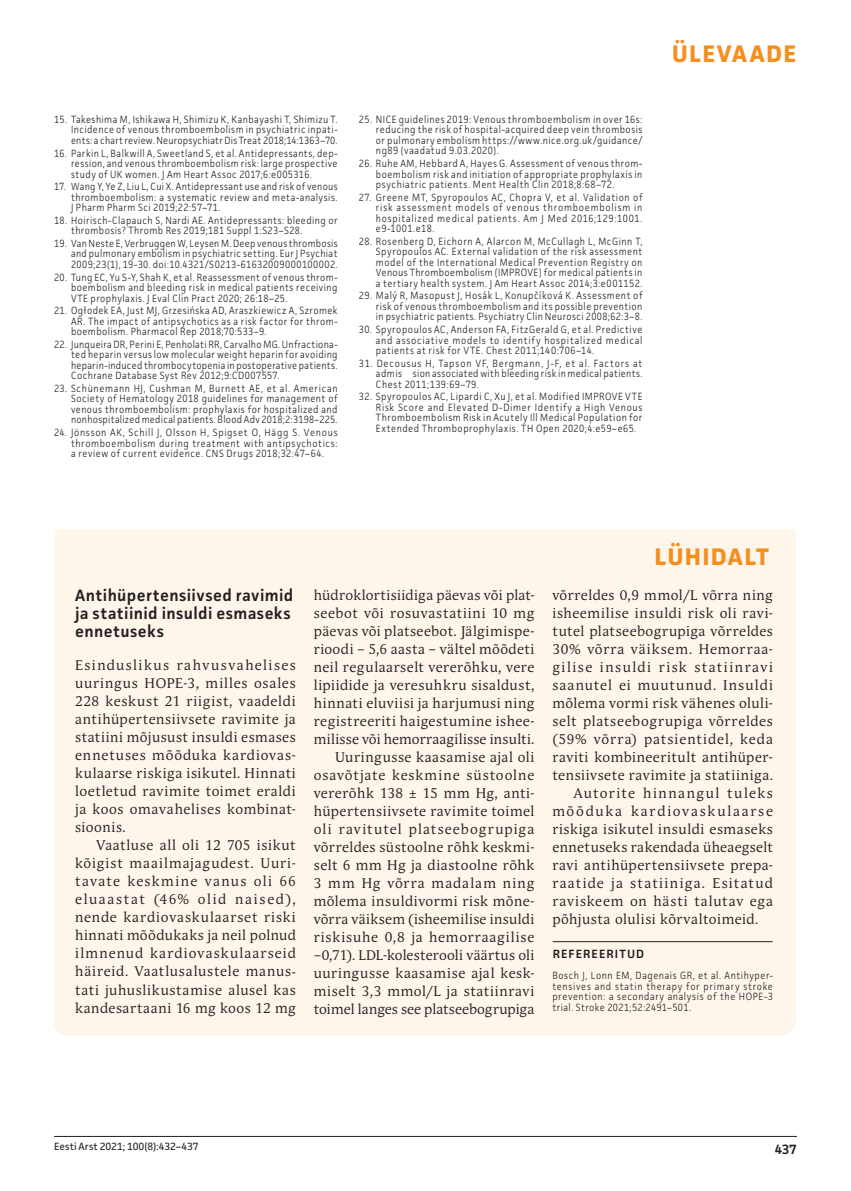
<style>
.page{position:relative;width:851px;height:1191px;background:#fff}
.page>*{position:absolute;margin:0;border:0;box-sizing:border-box;transform-origin:0 0}
.t1{font:700 24px "Facit";letter-spacing:.055em;color:#f68e1e}
.t2{font:600 16.5px/18px "Facit";letter-spacing:.025em;color:#231f20}
.t3{font:13.95px/18px "Andulka Book Pro";letter-spacing:.045em;color:#231f20;text-align:justify}
.t4{font:13.95px "Andulka Book Pro";letter-spacing:.065em;color:#231f20}
.t5{font:13.95px "Andulka Book Pro";letter-spacing:.11em;color:#231f20}
.t6{font:13.95px "Andulka Book Pro";letter-spacing:.025em;color:#231f20}
.t7{font:13.95px "Andulka Book Pro";letter-spacing:.095em;color:#231f20}
.t8{font:13.95px "Andulka Book Pro";letter-spacing:.07em;color:#231f20}
.t9{font:13.95px "Andulka Book Pro";letter-spacing:.075em;color:#231f20}
.t10{font:13.95px "Andulka Book Pro";letter-spacing:.13em;color:#231f20}
.t11{font:600 13.5px "Facit";color:#231f20}
.t12{font:600 12px "Facit";letter-spacing:.09em;color:#231f20}
.t13{font:300 10.5px/10.5px "Facit";letter-spacing:.045em;color:#231f20;text-align:justify;scale:.9 1}
.t14{font:10.5px "Facit";letter-spacing:-.005em;color:#231f20}
</style>
<div class="page">
<hr style="left:54px;top:1136px;width:742px;height:1px;background:#231f20">
<div style="left:54px;top:529px;width:742px;height:507px;background:#fef6eb"></div>
<hr style="left:552px;top:941px;width:220px;height:1px;background:#231f20">
<p class="t13" style="left:71px;top:114px;width:297px;text-indent:-17px">15. Takeshima M, Ishikawa H, Shimizu K, Kanbayashi T, Shimizu T.<br>Incidence of venous thromboembolism in psychiatric inpati&shy;ents: a chart review. Neuropsychiatr Dis Treat 2018;14:1363–70.</p>
<p class="t13" style="left:71px;top:147px;width:297px;text-indent:-17px">16. Parkin L, Balkwill A, Sweetland S, et al. Antidepressants, dep&shy;ression, and venous thromboembolism risk: large prospective study of UK women. J Am Heart Assoc 2017;6:e005316.</p>
<p class="t13" style="left:71px;top:181px;width:297px;text-indent:-17px">17. Wang Y, Ye Z, Liu L, Cui X. Antidepressant use and risk of venous thromboembolism: a systematic review and meta-analysis.<br>J Pharm Pharm Sci 2019;22:57–71.</p>
<p class="t13" style="left:71px;top:215px;width:297px;text-indent:-17px">18. Hoirisch-Clapauch S, Nardi AE. Antidepressants: bleeding or thrombosis? Thromb Res 2019;181 Suppl 1:S23–S28.</p>
<p class="t13" style="left:71px;top:238px;width:298px;text-indent:-17px">19. Van Neste E, Verbruggen W, Leysen M. Deep venous thrombosis and pulmonary embolism in psychiatric setting. Eur J Psychiat 2009;23(1), 19-30. doi:10.4321/S0213-61632009000100002.</p>
<p class="t13" style="left:71px;top:271px;width:297px;text-indent:-17px">20. Tung EC, Yu S-Y, Shah K, et al. Reassessment of venous throm&shy;boembolism and bleeding risk in medical patients receiving VTE prophylaxis. J Eval Clin Pract 2020; 26:18–25.</p>
<p class="t13" style="left:71px;top:305px;width:297px;text-indent:-17px">21. Ogłodek EA, Just MJ, Grzesińska AD, Araszkiewicz A, Szromek AR. The impact of antipsychotics as a risk factor for throm&shy;boembolism. Pharmacol Rep 2018;70:533–9.</p>
<p class="t13" style="left:71px;top:339px;width:297px;text-indent:-17px">22. Junqueira DR, Perini E, Penholati RR, Carvalho MG. Unfractiona&shy;ted heparin versus low molecular weight heparin for avoiding heparin-induced thrombocytopenia in postoperative patients.<br>Cochrane Database Syst Rev 2012;9:CD007557.</p>
<p class="t13" style="left:71px;top:383px;width:298px;text-indent:-17px">23. Schünemann HJ, Cushman M, Burnett AE, et al. American Society of Hematology 2018 guidelines for management of venous thromboembolism: prophylaxis for hospitalized and nonhospitalized medical patients. Blood Adv 2018;2:3198–225.</p>
<p class="t13" style="left:71px;top:427px;width:297px;text-indent:-17px">24. Jönsson AK, Schill J, Olsson H, Spigset O, Hägg S. Venous thromboembolism during treatment with antipsychotics: a review of current evidence. CNS Drugs 2018;32:47–64.</p>
<p class="t13" style="left:376px;top:114px;width:297px;text-indent:-17px">25. NICE guidelines 2019: Venous thromboembolism in over 16s: reducing the risk of hospital-acquired deep vein thrombosis or pulmonary embolism https://www.nice.org.uk/guidance/ ng89 (vaadatud 9.03.2020).</p>
<p class="t13" style="left:376px;top:158px;width:297px;text-indent:-17px">26. Ruhe AM, Hebbard A, Hayes G. Assessment of venous throm&shy;boembolism risk and initiation of appropriate prophylaxis in psychiatric patients. Ment Health Clin 2018;8:68–72.</p>
<p class="t13" style="left:376px;top:191px;width:297px;text-indent:-17px">27. Greene MT, Spyropoulos AC, Chopra V, et al. Validation of risk assessment models of venous thromboembolism in hospitalized medical patients. Am J Med 2016;129:1001. e9-1001.e18.</p>
<p class="t13" style="left:376px;top:236px;width:297px;text-indent:-17px">28. Rosenberg D, Eichorn A, Alarcon M, McCullagh L, McGinn T, Spyropoulos AC. External validation of the risk assessment model of the International Medical Prevention Registry on Venous Thromboembolism (IMPROVE) for medical patients in a tertiary health system. J Am Heart Assoc 2014;3:e001152.</p>
<p class="t13" style="left:376px;top:290px;width:297px;text-indent:-17px">29. Malý R, Masopust J, Hosák L, Konupčíková K. Assessment of risk of venous thromboembolism and its possible prevention in psychiatric patients. Psychiatry Clin Neurosci 2008;62:3–8.</p>
<p class="t13" style="left:376px;top:324px;width:297px;text-indent:-17px">30. Spyropoulos AC, Anderson FA, FitzGerald G, et al. Predictive and associative models to identify hospitalized medical patients at risk for VTE. Chest 2011;140:706–14.</p>
<p class="t13" style="left:376px;top:357px;width:297px;text-indent:-17px">31. Decousus H, Tapson VF, Bergmann, J-F, et al. Factors at admis sion associated with bleeding risk in medical patients.<br>Chest 2011;139:69–79.</p>
<p class="t13" style="left:376px;top:391px;width:298px;text-indent:-17px">32. Spyropoulos AC, Lipardi C, Xu J, et al. Modified IMPROVE VTE Risk Score and Elevated D-Dimer Identify a High Venous Thromboembolism Risk in Acutely Ill Medical Population for Extended Thromboprophylaxis. TH Open 2020;4:e59–e65.</p>
<h1 class="t1" style="left:671px;top:39px;width:126px">ÜLEVAADE</h1>
<h1 class="t1" style="left:654px;top:541px;width:72px">LÜHIDAL</h1>
<h1 class="t1" style="left:756px;top:541px;width:14px">T</h1>
<h2 class="t2" style="left:75px;top:586px;width:220px">Antihüpertensiivsed ravimid ja statiinid insuldi esmaseks ennetuseks</h2>
<p class="t3" style="left:75px;top:656px;width:222px">Esinduslikus rahvusvahelises uuringus HOPE-3, milles osales 228 keskust 21 riigist, vaadeldi antihüpertensiivsete ravimite ja statiini mõjusust insuldi esmases ennetuses mõõduka kardiovas&shy;kulaarse riskiga isikutel. Hinnati loetletud ravimite toimet eraldi ja koos omavahelises kombinat&shy;sioonis.</p>
<p class="t3" style="left:75px;top:836px;width:222px;text-indent:21px">Vaatluse all oli 12 705 isikut kõigist maailmajagudest. Uuri&shy;tavate keskmine vanus oli 66 eluaastat (46% olid naised), nende kardiovaskulaarset riski hinnati mõõdukaks ja neil polnud ilmnenud kardiovaskulaarseid häireid. Vaatlusalustele manus&shy;tati juhuslikustamise alusel kas kandesartaani 16 mg koos 12 mg</p>
<p class="t3" style="left:314px;top:586px;width:222px;text-align:right">hüdroklortisiidiga päevas või plat&shy;seebot või rosuvastatiini 10 mg päevas või platseebot. Jälgimispe&shy;rioodi – 5,6 aasta – vältel mõõdeti neil regulaarselt vererõhku, vere lipiidide ja veresuhkru sisaldust, hinnati eluviisi ja harjumusi ning registreeriti haigestumine ishee&shy;milisse või hemorraagilisse insulti.<br>Uuringusse kaasamise ajal oli osavõtjate keskmine süstoolne vererõhk 138 ± 15 mm Hg, anti&shy;hüpertensiivsete ravimite toimel oli ravitutel platseebogrupiga võrreldes süstoolne rõhk keskmi&shy;selt 6 mm Hg ja diastoolne rõhk 3 mm Hg võrra madalam ning mõlema insuldivormi risk mõne&shy;võrra väiksem (isheemilise insuldi riskisuhe 0,8 ja hemorraagilise –0,71). LDL-kolesterooli väärtus oli uuringusse kaasamise ajal kesk&shy;miselt 3,3 mmol/L ja statiinravi toimel langes see platseebogrupiga</p>
<h3 class="t3" style="left:552px;top:586px;width:222px">võrreldes 0,9 mmol/L võrra ning</h3>
<h3 class="t3" style="left:552px;top:603px;width:222px">isheemilise insuldi risk oli ravi-</h3>
<h3 class="t3" style="left:552px;top:622px;width:222px">tutel platseebogrupiga võrreldes</h3>
<h3 class="t4" style="left:552px;top:640px;width:222px">30% võrra väiksem. Hemorraa-</h3>
<h3 class="t5" style="left:552px;top:658px;width:222px">gilise insuldi risk statiinravi</h3>
<h3 class="t9" style="left:552px;top:676px;width:222px">saanutel ei muutunud. Insuldi</h3>
<h3 class="t3" style="left:552px;top:693px;width:222px">mõlema vormi risk vähenes oluli-</h3>
<h3 class="t3" style="left:552px;top:712px;width:222px">selt platseebogrupiga võrreldes</h3>
<h3 class="t8" style="left:552px;top:730px;width:222px">(59% võrra) patsientidel, keda</h3>
<h3 class="t3" style="left:552px;top:747px;width:222px">raviti kombineeritult antihüper-</h3>
<h3 class="t3" style="left:552px;top:766px;width:222px">tensiivsete ravimite ja statiiniga.</h3>
<h3 class="t5" style="left:573px;top:784px;width:201px">Autorite hinnangul tuleks</h3>
<h3 class="t10" style="left:552px;top:802px;width:222px">mõõduka kardiovaskulaarse</h3>
<h3 class="t3" style="left:552px;top:819px;width:222px">riskiga isikutel insuldi esmaseks</h3>
<h3 class="t6" style="left:552px;top:838px;width:222px">ennetuseks rakendada üheaegselt</h3>
<h3 class="t3" style="left:552px;top:855px;width:222px">ravi antihüpertensiivsete prepa-</h3>
<h3 class="t7" style="left:552px;top:874px;width:222px">raatide ja statiiniga. Esitatud</h3>
<h3 class="t4" style="left:552px;top:892px;width:222px">raviskeem on hästi talutav ega</h3>
<h3 class="t3" style="left:552px;top:909px;width:207px">põhjusta olulisi kõrvaltoimeid.</h3>
<p class="t12" style="left:552px;top:946px;width:93px">REFEREERITUD</p>
<p class="t13" style="left:552px;top:970px;width:246px">Bosch J, Lonn EM, Dagenais GR, et al. Antihyper&shy;tensives and statin therapy for primary stroke prevention: a secondary analysis of the HOPE-3 trial. Stroke 2021;52:2491–501.</p>
<p class="t14" style="left:54px;top:1139px;width:146px">Eesti Arst 2021; 100(8):432–437</p>
<p class="t11" style="left:774px;top:1140px;width:24px">437</p>
</div>
